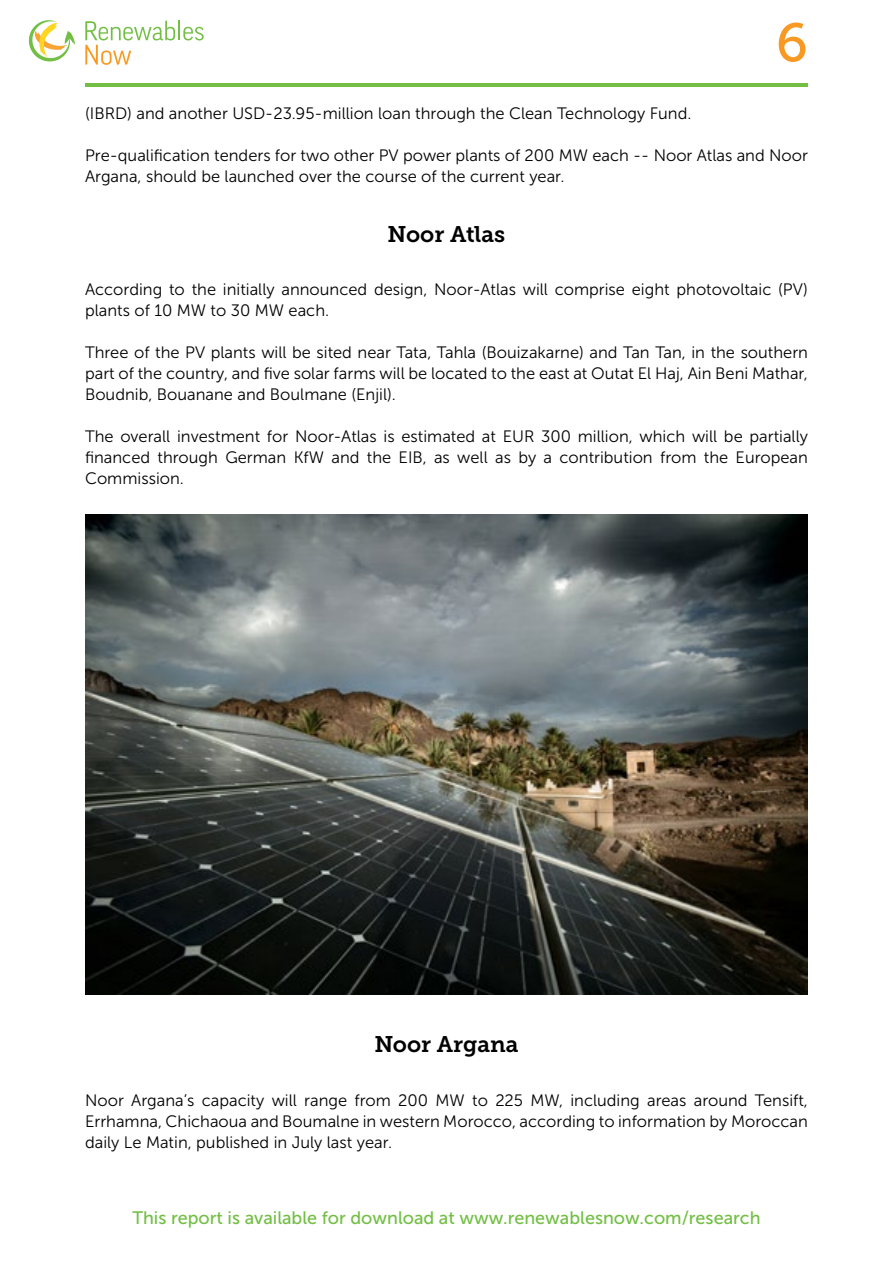
<style>
.page{position:relative;width:893px;height:1263px;background:#fff}
.page>*{position:absolute;margin:0;border:0;box-sizing:border-box;transform-origin:0 0}
.t1{font:54px "Museo Slab 500";color:#f89923}
.t2{font:22.5px "Museo Slab 700";color:#000}
.t3{font:18px "Museo Sans 500";color:#72bf44}
.Body{font:16.5px/21px "Museo Sans 300";color:#000;text-align:justify}
</style>
<div class="page">
<hr style="left:85px;top:83px;width:723px;height:4px;background:#72bf44">
<svg style="left:85px;top:21px;width:119px;height:44px"></svg>
<svg style="left:29px;top:20px;width:46px;height:41px"></svg>
<img style="left:85px;top:514px;width:723px;height:480px">
<h1 class="t1" style="left:776px;top:13px;width:34px">6</h1>
<p class="Body" style="left:85px;top:103px;width:608px">(IBRD) and another USD-23.95-million loan through the Clean Technology Fund.</p>
<p class="Body" style="left:85px;top:145px;width:724px">Pre-qualification tenders for two other PV power plants of 200 MW each -- Noor Atlas and Noor<br>Argana, should be launched over the course of the current year.</p>
<p class="t2" style="left:388px;top:222px;width:119px">Noor Atlas</p>
<p class="Body" style="left:85px;top:279px;width:724px">According to the initially announced design, Noor-Atlas will comprise eight photovoltaic (PV) plants of 10 MW to 30 MW each.</p>
<p class="Body" style="left:85px;top:342px;width:724px">Three of the PV plants will be sited near Tata, Tahla (Bouizakarne) and Tan Tan, in the southern part of the country, and five solar farms will be located to the east at Outat El Haj, Ain Beni Mathar, Boudnib, Bouanane and Boulmane (Enjil).</p>
<p class="Body" style="left:85px;top:426px;width:724px">The overall investment for Noor-Atlas is estimated at EUR 300 million, which will be partially financed through German KfW and the EIB, as well as by a contribution from the European Commission.</p>
<p class="t2" style="left:374px;top:1032px;width:146px">Noor Argana</p>
<p class="Body" style="left:85px;top:1090px;width:724px">Noor Argana’s capacity will range from 200 MW to 225 MW, including areas around Tensift, Errhamna, Chichaoua and Boumalne in western Morocco, according to information by Moroccan daily Le Matin, published in July last year.</p>
<p class="t3" style="left:132px;top:1208px;width:630px">This report is available for download at www.renewablesnow.com/research</p>
</div>
